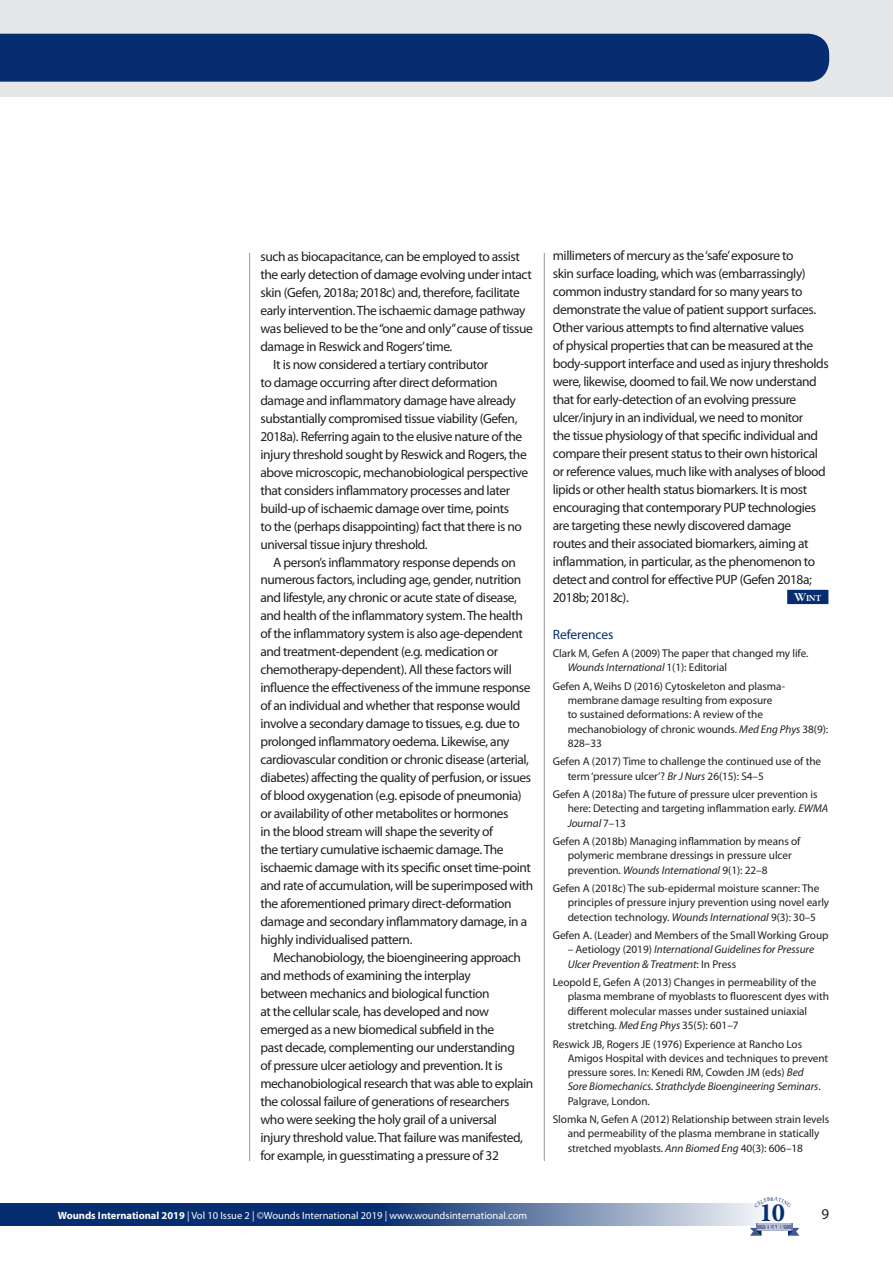
<style>
.page{position:relative;width:893px;height:1263px;background:#fff}
.page>*{position:absolute;margin:0;border:0;box-sizing:border-box;transform-origin:0 0}
.t1{font:700 26.4px "Minion Pro";color:#052d6f}
.t2{font:15px "Myriad Pro";color:#231f20}
.t3{font:13.5px/18px "Myriad Pro";letter-spacing:-.03em;color:#231f20}
.t4{font:13.5px "Myriad Pro";letter-spacing:-.005em;color:#052d6f}
.t5{font:11.25px/14.2px "Myriad Pro";letter-spacing:-.005em;color:#231f20}
.t6{font:italic 11.25px/14.2px "Myriad Pro";letter-spacing:-.005em;color:#231f20}
.t7{font:10.5px "Myriad Pro";color:#fff}
.t8{font:9px "Warnock Pro Bold Subh";color:#fff}
.t9{font:700 5.85px "Minion Pro";letter-spacing:.04em;color:#fff}
.s1{font-size:12px}
.s2{font-style:italic}
.s3{font-style:normal}
.s4{font-weight:700}
</style>
<div class="page">
<svg style="left:0;top:1203px;width:765px;height:22px;background:#405f91"></svg>
<div style="left:0;top:0;width:893px;height:97px;background:#e6e7e9"></div>
<div style="left:0;top:34px;width:829px;height:48px;background:#052d6f"></div>
<hr style="left:544px;top:253px;width:1px;height:908px;background:#939598">
<hr style="left:249px;top:253px;width:1px;height:908px;background:#939598">
<div style="left:788px;top:590px;width:40px;height:13px;background:#052d6f"></div>
<div style="left:787px;top:590px;width:41px;height:14px;border:2px solid #052d6f"></div>
<svg style="left:788px;top:1228px;width:11px;height:8px"></svg>
<svg style="left:756px;top:1223px;width:37px;height:8px"></svg>
<hr style="left:757px;top:1224px;width:34px;height:1px;background:#fff">
<hr style="left:757px;top:1230px;width:34px;height:1px;background:#fff">
<svg style="left:750px;top:1228px;width:11px;height:8px"></svg>
<svg style="left:754px;top:1203px;width:11px;height:5px"></svg>
<p class="t3" style="left:260px;top:247px;width:261px">such as biocapacitance, can be employed to assist</p>
<p class="t3" style="left:260px;top:265px;width:273px">the early detection of damage evolving under intact</p>
<p class="t3" style="left:260px;top:283px;width:261px">skin (Gefen, 2018a; 2018c) and, therefore, facilitate</p>
<p class="t3" style="left:260px;top:301px;width:267px">early intervention. The ischaemic damage pathway</p>
<p class="t3" style="left:260px;top:319px;width:274px">was believed to be the “one and only” cause of tissue</p>
<p class="t3" style="left:260px;top:337px;width:193px">damage in Reswick and Rogers’ time.</p>
<p class="t3" style="left:273px;top:355px;width:217px">It is now considered a tertiary contributor</p>
<p class="t3" style="left:260px;top:373px;width:239px">to damage occurring after direct deformation</p>
<p class="t3" style="left:260px;top:391px;width:257px">damage and inflammatory damage have already</p>
<p class="t3" style="left:260px;top:409px;width:259px">substantially compromised tissue viability (Gefen,</p>
<p class="t3" style="left:260px;top:427px;width:263px">2018a). Referring again to the elusive nature of the</p>
<p class="t3" style="left:260px;top:445px;width:268px">injury threshold sought by Reswick and Rogers, the</p>
<p class="t3" style="left:260px;top:463px;width:269px">above microscopic, mechanobiological perspective</p>
<p class="t3" style="left:260px;top:481px;width:251px">that considers inflammatory processes and later</p>
<p class="t3" style="left:260px;top:499px;width:250px">build-up of ischaemic damage over time, points</p>
<p class="t3" style="left:260px;top:517px;width:263px">to the (perhaps disappointing) fact that there is no</p>
<p class="t3" style="left:260px;top:535px;width:169px">universal tissue injury threshold.</p>
<p class="t3" style="left:273px;top:553px;width:244px">A person’s inflammatory response depends on</p>
<p class="t3" style="left:260px;top:571px;width:262px">numerous factors, including age, gender, nutrition</p>
<p class="t3" style="left:260px;top:589px;width:258px">and lifestyle, any chronic or acute state of disease,</p>
<p class="t3" style="left:260px;top:607px;width:264px">and health of the inflammatory system. The health</p>
<p class="t3" style="left:260px;top:625px;width:264px">of the inflammatory system is also age-dependent</p>
<p class="t3" style="left:260px;top:643px;width:239px">and treatment-dependent (e.g. medication or</p>
<p class="t3" style="left:260px;top:661px;width:253px">chemotherapy-dependent). All these factors will</p>
<p class="t3" style="left:260px;top:679px;width:272px">influence the effectiveness of the immune response</p>
<p class="t3" style="left:260px;top:697px;width:261px">of an individual and whether that response would</p>
<p class="t3" style="left:260px;top:715px;width:261px">involve a secondary damage to tissues, e.g. due to</p>
<p class="t3" style="left:260px;top:733px;width:251px">prolonged inflammatory oedema. Likewise, any</p>
<p class="t3" style="left:260px;top:751px;width:270px">cardiovascular condition or chronic disease (arterial,</p>
<p class="t3" style="left:260px;top:769px;width:272px">diabetes) affecting the quality of perfusion, or issues</p>
<p class="t3" style="left:260px;top:787px;width:263px">of blood oxygenation (e.g. episode of pneumonia)</p>
<p class="t3" style="left:260px;top:805px;width:249px">or availability of other metabolites or hormones</p>
<p class="t3" style="left:260px;top:823px;width:234px">in the blood stream will shape the severity of</p>
<p class="t3" style="left:260px;top:841px;width:245px">the tertiary cumulative ischaemic damage. The</p>
<p class="t3" style="left:260px;top:859px;width:272px">ischaemic damage with its specific onset time-point</p>
<p class="t3" style="left:260px;top:877px;width:274px">and rate of accumulation, will be superimposed with</p>
<p class="t3" style="left:260px;top:895px;width:253px">the aforementioned primary direct-deformation</p>
<p class="t3" style="left:260px;top:913px;width:268px">damage and secondary inflammatory damage, in a</p>
<p class="t3" style="left:260px;top:931px;width:154px">highly individualised pattern.</p>
<p class="t3" style="left:273px;top:949px;width:249px">Mechanobiology, the bioengineering approach</p>
<p class="t3" style="left:260px;top:967px;width:212px">and methods of examining the interplay</p>
<p class="t3" style="left:260px;top:985px;width:231px">between mechanics and biological function</p>
<p class="t3" style="left:260px;top:1003px;width:230px">at the cellular scale, has developed and now</p>
<p class="t3" style="left:260px;top:1021px;width:235px">emerged as a new biomedical subfield in the</p>
<p class="t3" style="left:260px;top:1039px;width:256px">past decade, complementing our understanding</p>
<p class="t3" style="left:260px;top:1057px;width:244px">of pressure ulcer aetiology and prevention. It is</p>
<p class="t3" style="left:260px;top:1075px;width:274px">mechanobiological research that was able to explain</p>
<p class="t3" style="left:260px;top:1093px;width:250px">the colossal failure of generations of researchers</p>
<p class="t3" style="left:260px;top:1111px;width:238px">who were seeking the holy grail of a universal</p>
<p class="t3" style="left:260px;top:1129px;width:264px">injury threshold value. That failure was manifested,</p>
<p class="t3" style="left:260px;top:1147px;width:240px">for example, in guesstimating a pressure of 32</p>
<p class="t3" style="left:553px;top:247px;width:278px">millimeters of mercury as the ‘safe’ exposure to<br>skin surface loading, which was (embarrassingly) common industry standard for so many years to demonstrate the value of patient support surfaces.<br>Other various attempts to find alternative values<br>of physical properties that can be measured at the body-support interface and used as injury thresholds were, likewise, doomed to fail. We now understand that for early-detection of an evolving pressure ulcer/injury in an individual, we need to monitor<br>the tissue physiology of that specific individual and compare their present status to their own historical or reference values, much like with analyses of blood lipids or other health status biomarkers. It is most encouraging that contemporary PUP technologies are targeting these newly discovered damage<br>routes and their associated biomarkers, aiming at inflammation, in particular, as the phenomenon to detect and control for effective PUP (Gefen 2018a; 2018b; 2018c).</p>
<p class="t8" style="left:794px;top:593px;width:29px"><span class="s1">W</span>INT</p>
<p class="t4" style="left:553px;top:626px;width:62px">References</p>
<p class="t5" style="left:568px;top:646px;width:242px;text-indent:-15px">Clark M, Gefen A (2009) The paper that changed my life.<br><span class="s2">Wounds International</span> 1(1): Editorial</p>
<p class="t5" style="left:568px;top:679px;width:262px;text-indent:-15px">Gefen A, Weihs D (2016) Cytoskeleton and plasma&shy;membrane damage resulting from exposure<br>to sustained deformations: A review of the mechanobiology of chronic wounds. <span class="s2">Med Eng Phys</span> 38(9):<br>828–33</p>
<p class="t5" style="left:568px;top:754px;width:255px;text-indent:-15px">Gefen A (2017) Time to challenge the continued use of the term ‘pressure ulcer’? <span class="s2">Br J Nurs</span> 26(15): S4–5</p>
<p class="t5" style="left:568px;top:787px;width:262px;text-indent:-15px">Gefen A (2018a) The future of pressure ulcer prevention is here: Detecting and targeting inflammation early. <span class="s2">EWMA<br>Journal</span> 7–13</p>
<p class="t5" style="left:568px;top:834px;width:234px;text-indent:-15px">Gefen A (2018b) Managing inflammation by means of polymeric membrane dressings in pressure ulcer prevention. <span class="s2">Wounds International</span> 9(1): 22–8</p>
<p class="t5" style="left:568px;top:881px;width:263px;text-indent:-15px">Gefen A (2018c) The sub-epidermal moisture scanner: The principles of pressure injury prevention using novel early detection technology. <span class="s2">Wounds International</span> 9(3): 30–5</p>
<p class="t5" style="left:553px;top:928px;width:277px">Gefen A. (Leader) and Members of the Small Working Group</p>
<p class="t6" style="left:568px;top:942px;width:248px"><span class="s3">– Aetiology (2019)</span> International Guidelines for Pressure<br>Ulcer Prevention &amp; Treatment<span class="s3">: In Press</span></p>
<p class="t5" style="left:568px;top:975px;width:263px;text-indent:-15px">Leopold E, Gefen A (2013) Changes in permeability of the plasma membrane of myoblasts to fluorescent dyes with different molecular masses under sustained uniaxial stretching. <span class="s2">Med Eng Phys</span> 35(5): 601–7</p>
<p class="t5" style="left:568px;top:1036px;width:262px;text-indent:-15px">Reswick JB, Rogers JE (1976) Experience at Rancho Los Amigos Hospital with devices and techniques to prevent pressure sores. In: Kenedi RM, Cowden JM (eds) <span class="s2">Bed<br>Sore Biomechanics. Strathclyde Bioengineering Seminars</span>.<br>Palgrave, London.</p>
<p class="t5" style="left:568px;top:1112px;width:263px;text-indent:-15px">Slomka N, Gefen A (2012) Relationship between strain levels and permeability of the plasma membrane in statically stretched myoblasts. <span class="s2">Ann Biomed Eng</span> 40(3): 606–18</p>
<h1 class="t1" style="left:760px;top:1194px;width:27px">10</h1>
<p class="t9" style="left:762px;top:1223px;width:26px">. YEARS .</p>
<p class="t7" style="left:58px;top:1208px;width:471px"><span class="s4">Wounds International 2019</span> | Vol 10 Issue 2 | ©Wounds International 2019 | www.woundsinternational.com</p>
<p class="t2" style="left:821px;top:1204px;width:9px">9</p>
</div>
